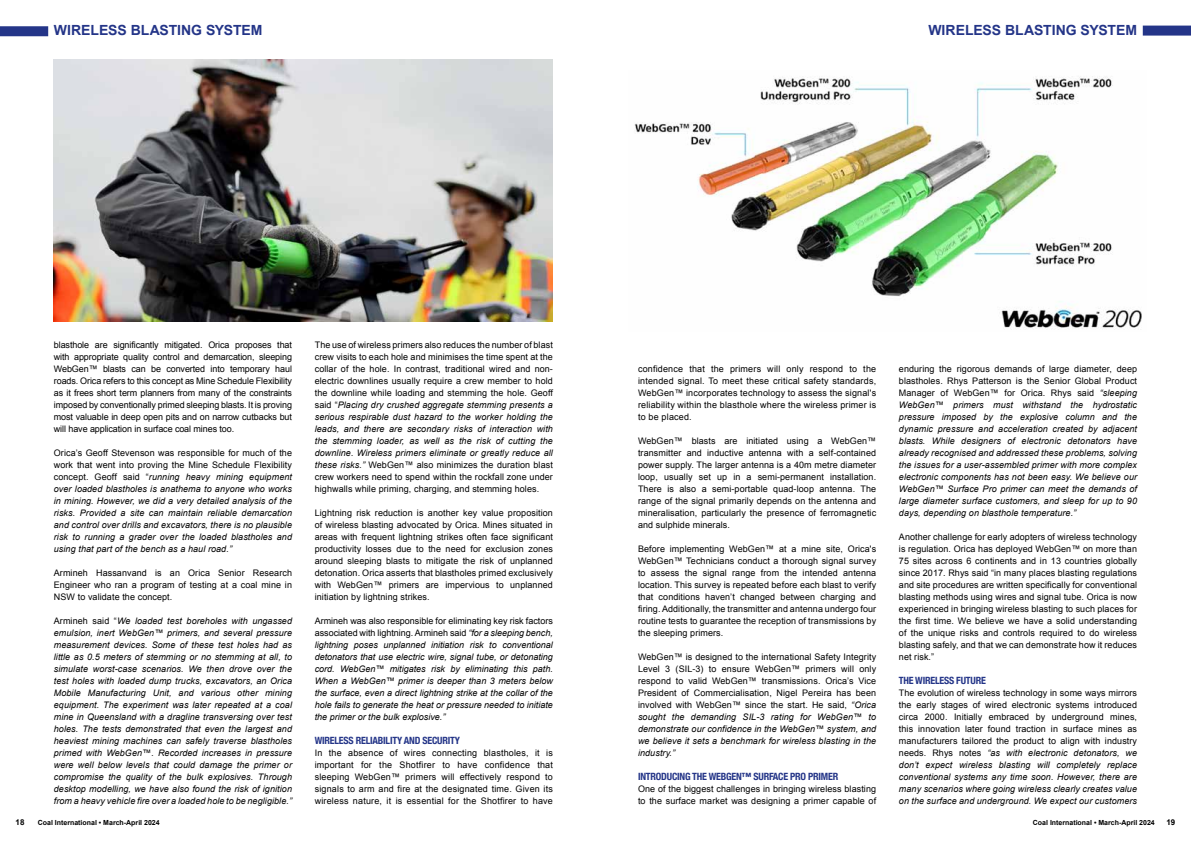
<style>
.page{position:relative;width:1191px;height:842px;background:#fff}
.page>*{position:absolute;margin:0;border:0;box-sizing:border-box;transform-origin:0 0}
.t1{font:700 14px "Arial";letter-spacing:-.005em;color:#243588}
.t2{font:700 condensed 10px "Helvetica Neue";letter-spacing:-.02em;color:#243588}
.t3{font:9px/12px "Arial";letter-spacing:.01em;color:#000;text-align:justify}
.t4{font:italic 9px/12px "Arial";letter-spacing:.01em;color:#000;text-align:justify}
.t5{font:700 8px "Arial";color:#000}
.t6{font:700 7px "Arial";color:#000}
.s1{font-style:normal}
.s2{font-style:italic}
</style>
<div class="page">
<div style="left:1142px;top:26px;width:49px;height:10px;background:#243588"></div>
<div style="left:0;top:26px;width:48px;height:10px;background:#243588"></div>
<img style="left:634px;top:76px;width:508px;height:254px">
<img style="left:54px;top:60px;width:499px;height:261px">
<h1 class="t1" style="left:54px;top:21px;width:210px">WIRELESS BLASTING SYSTEM</h1>
<h1 class="t1" style="left:928px;top:21px;width:210px">WIRELESS BLASTING SYSTEM</h1>
<p class="t3" style="left:54px;top:339px;width:240px">blasthole are significantly mitigated. Orica proposes that with appropriate quality control and demarcation, sleeping WebGen™ blasts can be converted into temporary haul roads. Orica refers to this concept as Mine Schedule Flexibility as it frees short term planners from many of the constraints imposed by conventionally primed sleeping blasts. It is proving most valuable in deep open pits and on narrow cutbacks but will have application in surface coal mines too.</p>
<p class="t4" style="left:54px;top:447px;width:240px"><span class="s1">Orica’s Geoff Stevenson was responsible for much of the work that went into proving the Mine Schedule Flexibility concept. Geoff said “</span>running heavy mining equipment over loaded blastholes is anathema to anyone who works in mining. However, we did a very detailed analysis of the risks. Provided a site can maintain reliable demarcation and control over drills and excavators, there is no plausible risk to running a grader over the loaded blastholes and using that part of the bench as a haul road.”</p>
<p class="t3" style="left:54px;top:567px;width:240px">Armineh Hassanvand is an Orica Senior Research Engineer who ran a program of testing at a coal mine in NSW to validate the concept.</p>
<p class="t4" style="left:54px;top:615px;width:240px"><span class="s1">Armineh said “</span>We loaded test boreholes with ungassed emulsion, inert WebGen™ primers, and several pressure measurement devices. Some of these test holes had as little as 0.5 meters of stemming or no stemming at all, to simulate worst-case scenarios. We then drove over the test holes with loaded dump trucks, excavators, an Orica Mobile Manufacturing Unit, and various other mining equipment. The experiment was later repeated at a coal mine in Queensland with a dragline transversing over test holes. The tests demonstrated that even the largest and heaviest mining machines can safely traverse blastholes primed with WebGen™. Recorded increases in pressure were well below levels that could damage the primer or compromise the quality of the bulk explosives. Through desktop modelling, we have also found the risk of ignition from a heavy vehicle fire over a loaded hole to be negligible.”</p>
<p class="t3" style="left:315px;top:339px;width:240px">The use of wireless primers also reduces the number of blast crew visits to each hole and minimises the time spent at the collar of the hole. In contrast, traditional wired and non&shy;electric downlines usually require a crew member to hold the downline while loading and stemming the hole. Geoff said “<span class="s2">Placing dry crushed aggregate stemming presents a serious respirable dust hazard to the worker holding the leads, and there are secondary risks of interaction with the stemming loader, as well as the risk of cutting the downline. Wireless primers eliminate or greatly reduce all these risks.”</span> WebGen™ also minimizes the duration blast crew workers need to spend within the rockfall zone under highwalls while priming, charging, and stemming holes.</p>
<p class="t3" style="left:315px;top:507px;width:240px">Lightning risk reduction is another key value proposition of wireless blasting advocated by Orica. Mines situated in areas with frequent lightning strikes often face significant productivity losses due to the need for exclusion zones around sleeping blasts to mitigate the risk of unplanned detonation. Orica asserts that blastholes primed exclusively with WebGen™ primers are impervious to unplanned initiation by lightning strikes.</p>
<p class="t4" style="left:315px;top:615px;width:240px"><span class="s1">Armineh was also responsible for eliminating key risk factors associated with lightning. Armineh said</span> “for a sleeping bench, lightning poses unplanned initiation risk to conventional detonators that use electric wire, signal tube, or detonating cord. WebGen™ mitigates risk by eliminating this path.<br>When a WebGen™ primer is deeper than 3 meters below the surface, even a direct lightning strike at the collar of the hole fails to generate the heat or pressure needed to initiate the primer or the bulk explosive.”</p>
<p class="t2" style="left:315px;top:732px;width:147px">WIRELESS RELIABILITY AND SECURITY</p>
<p class="t3" style="left:315px;top:747px;width:240px">In the absence of wires connecting blastholes, it is important for the Shotfirer to have confidence that sleeping WebGen™ primers will effectively respond to signals to arm and fire at the designated time. Given its wireless nature, it is essential for the Shotfirer to have</p>
<p class="t3" style="left:638px;top:363px;width:240px">confidence that the primers will only respond to the intended signal. To meet these critical safety standards, WebGen™ incorporates technology to assess the signal's reliability within the blasthole where the wireless primer is to be placed.</p>
<p class="t3" style="left:638px;top:435px;width:240px">WebGen™ blasts are initiated using a WebGen™ transmitter and inductive antenna with a self-contained power supply. The larger antenna is a 40m metre diameter loop, usually set up in a semi-permanent installation.<br>There is also a semi-portable quad-loop antenna. The range of the signal primarily depends on the antenna and mineralisation, particularly the presence of ferromagnetic and sulphide minerals.</p>
<p class="t3" style="left:638px;top:543px;width:240px">Before implementing WebGen™ at a mine site, Orica's WebGen™ Technicians conduct a thorough signal survey to assess the signal range from the intended antenna location. This survey is repeated before each blast to verify that conditions haven’t changed between charging and firing. Additionally, the transmitter and antenna undergo four routine tests to guarantee the reception of transmissions by the sleeping primers.</p>
<p class="t3" style="left:638px;top:651px;width:240px">WebGen™ is designed to the international Safety Integrity Level 3 (SIL-3) to ensure WebGen™ primers will only respond to valid WebGen™ transmissions. Orica’s Vice President of Commercialisation, Nigel Pereira has been involved with WebGen™ since the start. He said, <span class="s2">“Orica sought the demanding SIL-3 rating for WebGen™ to demonstrate our confidence in the WebGen™ system, and we believe it sets a benchmark for wireless blasting in the industry.”</span></p>
<p class="t2" style="left:638px;top:768px;width:202px">INTRODUCING THE WEBGEN™ SURFACE PRO PRIMER</p>
<p class="t3" style="left:638px;top:783px;width:240px">One of the biggest challenges in bringing wireless blasting to the surface market was designing a primer capable of</p>
<p class="t4" style="left:899px;top:363px;width:240px"><span class="s1">enduring the rigorous demands of large diameter, deep blastholes. Rhys Patterson is the Senior Global Product Manager of WebGen™ for Orica. Rhys said</span> “sleeping WebGen™ primers must withstand the hydrostatic pressure imposed by the explosive column and the dynamic pressure and acceleration created by adjacent blasts. While designers of electronic detonators have already recognised and addressed these problems, solving the issues for a user-assembled primer with more complex electronic components has not been easy. We believe our WebGen™ Surface Pro primer can meet the demands of large diameter surface customers, and sleep for up to 90 days, depending on blasthole temperature.”</p>
<p class="t3" style="left:899px;top:531px;width:240px">Another challenge for early adopters of wireless technology is regulation. Orica has deployed WebGen™ on more than 75 sites across 6 continents and in 13 countries globally since 2017. Rhys said “in many places blasting regulations and site procedures are written specifically for conventional blasting methods using wires and signal tube. Orica is now experienced in bringing wireless blasting to such places for the first time. We believe we have a solid understanding of the unique risks and controls required to do wireless blasting safely, and that we can demonstrate how it reduces net risk.”</p>
<p class="t2" style="left:899px;top:672px;width:88px">THE WIRELESS FUTURE</p>
<p class="t3" style="left:899px;top:687px;width:240px">The evolution of wireless technology in some ways mirrors the early stages of wired electronic systems introduced circa 2000. Initially embraced by underground mines, this innovation later found traction in surface mines as manufacturers tailored the product to align with industry needs. Rhys notes <span class="s2">“as with electronic detonators, we don’t expect wireless blasting will completely replace conventional systems any time soon. However, there are many scenarios where going wireless clearly creates value on the surface and underground. We expect our customers</span></p>
<p class="t5" style="left:16px;top:817px;width:10px">18</p>
<p class="t6" style="left:38px;top:818px;width:123px">Coal International • March-April 2024</p>
<p class="t6" style="left:1033px;top:818px;width:123px">Coal International • March-April 2024</p>
<p class="t5" style="left:1166px;top:817px;width:10px">19</p>
</div>
